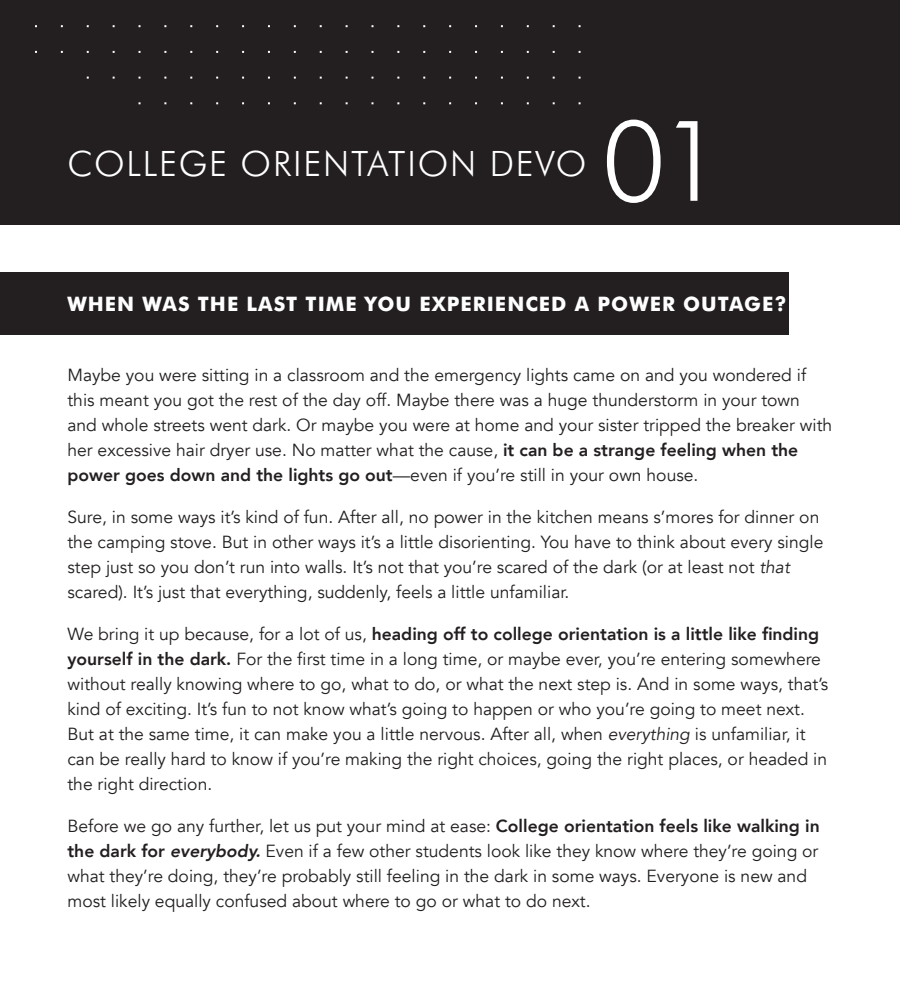
<style>
.page{position:relative;width:900px;height:990px;background:#fff}
.page>*{position:absolute;margin:0;border:0;box-sizing:border-box;transform-origin:0 0}
.t1{font:300 112.5px "Futura BT";color:#fff}
.t2{font:300 35px "Futura BT";letter-spacing:.05em;color:#fff}
.t3{font:700 20px "Futura BT";letter-spacing:.05em;color:#fff}
.t4{font:17.5px/25px "Avenir";color:#231f20}
.s1{font-weight:800}
.s2{font-style:italic}
.s3{font-weight:800;font-style:italic}
</style>
<div class="page">
<div style="left:0;top:0;width:900px;height:225px;background:#231f20"></div>
<div style="left:0;top:272px;width:788px;height:63px;background:#231f20"></div>
<h2 class="t2" style="left:68px;top:142px;width:521px">COLLEGE ORIENTATION DEVO</h2>
<h1 class="t1" style="left:601px;top:92px;width:125px">01</h1>
<p class="t3" style="left:68px;top:292px;width:720px">WHEN WAS THE LAST TIME YOU EXPERIENCED A POWER OUTAGE?</p>
<p class="t4" style="left:68px;top:363px;width:766px">Maybe you were sitting in a classroom and the emergency lights came on and you wondered if this meant you got the rest of the day off. Maybe there was a huge thunderstorm in your town and whole streets went dark. Or maybe you were at home and your sister tripped the breaker with her excessive hair dryer use. No matter what the cause, <span class="s1">it can be a strange feeling when the power goes down and the lights go out</span>—even if you’re still in your own house.</p>
<p class="t4" style="left:68px;top:505px;width:757px">Sure, in some ways it’s kind of fun. After all, no power in the kitchen means s’mores for dinner on the camping stove. But in other ways it’s a little disorienting. You have to think about every single step just so you don’t run into walls. It’s not that you’re scared of the dark (or at least not <span class="s2">that </span>scared). It’s just that everything, suddenly, feels a little unfamiliar.</p>
<p class="t4" style="left:68px;top:622px;width:762px">We bring it up because, for a lot of us, <span class="s1">heading off to college orientation is a little like finding yourself in the dark.</span> For the first time in a long time, or maybe ever, you’re entering somewhere without really knowing where to go, what to do, or what the next step is. And in some ways, that’s kind of exciting. It’s fun to not know what’s going to happen or who you’re going to meet next.<br>But at the same time, it can make you a little nervous. After all, when <span class="s2">everything</span> is unfamiliar, it can be really hard to know if you’re making the right choices, going the right places, or headed in the right direction.</p>
<p class="t4" style="left:68px;top:814px;width:754px">Before we go any further, let us put your mind at ease: <span class="s1">College orientation feels like walking in the dark for</span> <span class="s3">everybody.</span> Even if a few other students look like they know where they’re going or what they’re doing, they’re probably still feeling in the dark in some ways. Everyone is new and most likely equally confused about where to go or what to do next.</p>
</div>
